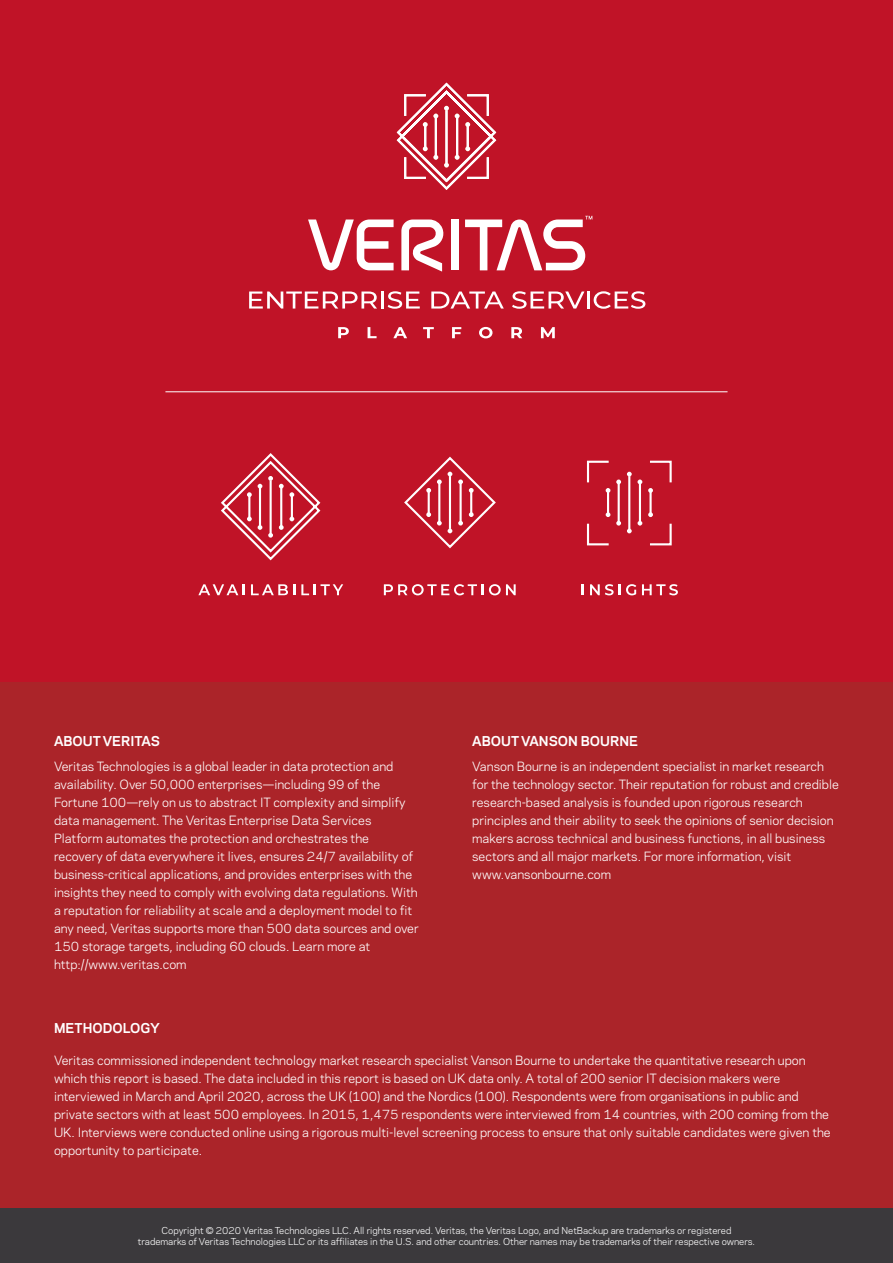
<style>
.page{position:relative;width:893px;height:1263px;background:#fff}
.page>*{position:absolute;margin:0;border:0;box-sizing:border-box;transform-origin:0 0}
.t1{font:700 12.75px "Polaris";color:#fff}
.t2{font:12px/18px "Polaris";color:#fff}
.t3{font:9px/10.8px "Polaris";color:#fff;text-align:center}
</style>
<div class="page">
<div style="left:0;top:0;width:893px;height:1209px;background:#c01327"></div>
<svg style="left:198px;top:584px;width:47px;height:11px"></svg>
<svg style="left:251px;top:584px;width:44px;height:11px"></svg>
<svg style="left:301px;top:584px;width:42px;height:11px"></svg>
<svg style="left:384px;top:584px;width:132px;height:11px"></svg>
<hr style="left:165px;top:391px;width:562px;height:1px;background:#fff">
<svg style="left:582px;top:584px;width:2px;height:11px"></svg>
<svg style="left:590px;top:584px;width:46px;height:11px"></svg>
<svg style="left:642px;top:584px;width:36px;height:11px"></svg>
<svg style="left:396px;top:82px;width:101px;height:108px"></svg>
<svg style="left:338px;top:327px;width:11px;height:11px"></svg>
<svg style="left:368px;top:327px;width:9px;height:11px"></svg>
<svg style="left:393px;top:327px;width:14px;height:11px"></svg>
<svg style="left:423px;top:327px;width:11px;height:11px"></svg>
<svg style="left:452px;top:327px;width:9px;height:11px"></svg>
<svg style="left:479px;top:327px;width:13px;height:11px"></svg>
<svg style="left:511px;top:327px;width:11px;height:11px"></svg>
<svg style="left:541px;top:327px;width:14px;height:11px"></svg>
<svg style="left:249px;top:291px;width:128px;height:18px"></svg>
<hr style="left:381px;top:291px;width:3px;height:18px;background:#fff">
<svg style="left:388px;top:291px;width:32px;height:18px"></svg>
<svg style="left:431px;top:291px;width:73px;height:18px"></svg>
<svg style="left:512px;top:291px;width:133px;height:18px"></svg>
<svg style="left:221px;top:453px;width:100px;height:108px"></svg>
<svg style="left:404px;top:456px;width:268px;height:93px"></svg>
<svg style="left:401px;top:219px;width:43px;height:53px"></svg>
<div style="left:451px;top:219px;width:8px;height:51px;background:#fff"></div>
<svg style="left:308px;top:219px;width:86px;height:51px"></svg>
<svg style="left:465px;top:216px;width:127px;height:54px"></svg>
<div style="left:0;top:682px;width:893px;height:581px;background:#ab2429"></div>
<div style="left:0;top:1209px;width:893px;height:54px;background:#3b393c"></div>
<p class="t1" style="left:54px;top:732px;width:107px">ABOUT VERITAS</p>
<p class="t2" style="left:54px;top:757px;width:366px">Veritas Technologies is a global leader in data protection and availability. Over 50,000 enterprises—including 99 of the Fortune 100—rely on us to abstract IT complexity and simplify data management. The Veritas Enterprise Data Services Platform automates the protection and orchestrates the recovery of data everywhere it lives, ensures 24/7 availability of business-critical applications, and provides enterprises with the insights they need to comply with evolving data regulations. With a reputation for reliability at scale and a deployment model to fit any need, Veritas supports more than 500 data sources and over 150 storage targets, including 60 clouds. Learn more at http://www.veritas.com</p>
<p class="t1" style="left:472px;top:732px;width:167px">ABOUT VANSON BOURNE</p>
<p class="t2" style="left:472px;top:757px;width:368px">Vanson Bourne is an independent specialist in market research for the technology sector. Their reputation for robust and credible research-based analysis is founded upon rigorous research principles and their ability to seek the opinions of senior decision makers across technical and business functions, in all business sectors and all major markets. For more information, visit www.vansonbourne.com</p>
<p class="t1" style="left:54px;top:1019px;width:107px">METHODOLOGY</p>
<p class="t2" style="left:54px;top:1051px;width:778px">Veritas commissioned independent technology market research specialist Vanson Bourne to undertake the quantitative research upon which this report is based. The data included in this report is based on UK data only. A total of 200 senior IT decision makers were interviewed in March and April 2020, across the UK (100) and the Nordics (100). Respondents were from organisations in public and private sectors with at least 500 employees. In 2015, 1,475 respondents were interviewed from 14 countries, with 200 coming from the UK. Interviews were conducted online using a rigorous multi-level screening process to ensure that only suitable candidates were given the opportunity to participate.</p>
<p class="t3" style="left:138px;top:1225px;width:619px">Copyright © 2020 Veritas Technologies LLC. All rights reserved. Veritas, the Veritas Logo, and NetBackup are trademarks or registered trademarks of Veritas Technologies LLC or its affiliates in the U.S. and other countries. Other names may be trademarks of their respective owners.</p>
</div>
